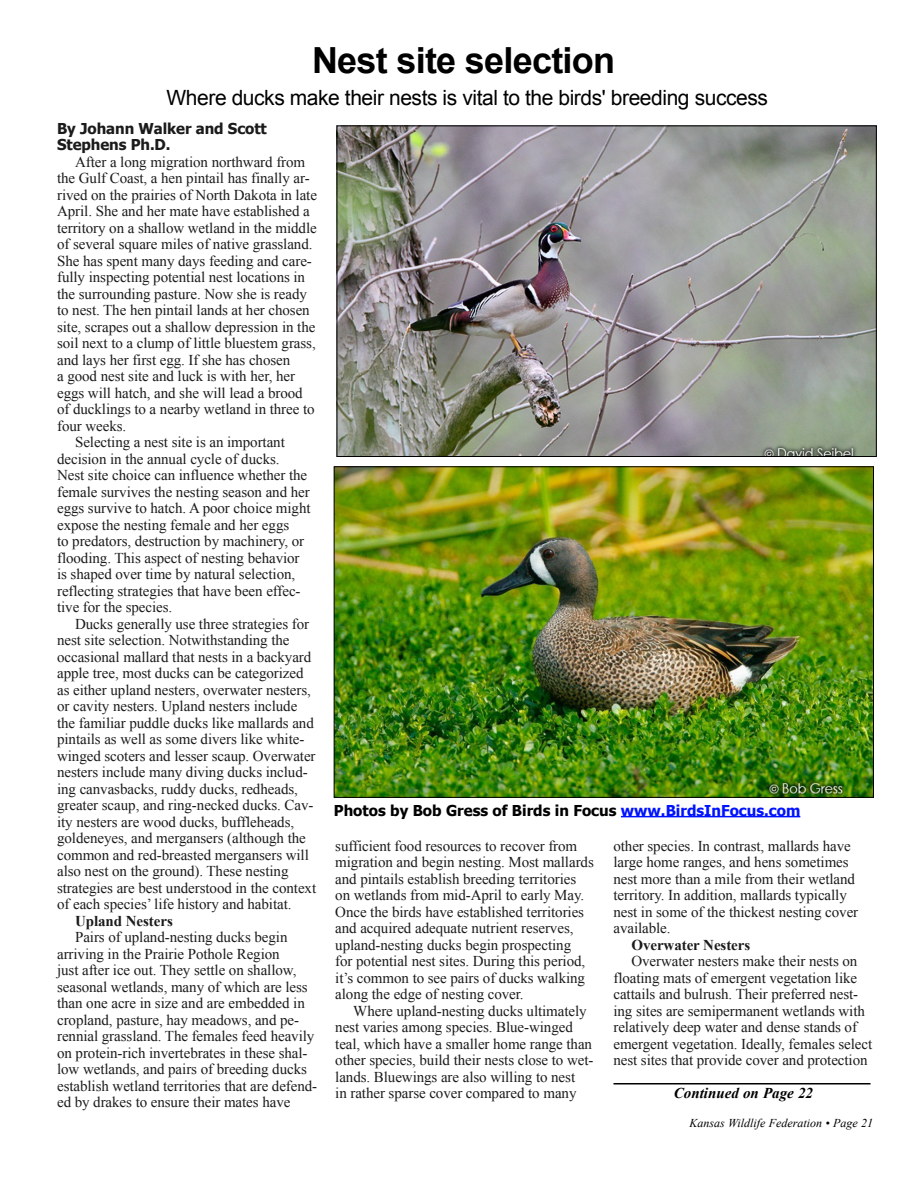
<style>
.page{position:relative;width:918px;height:1188px;background:#fff}
.page>*{position:absolute;margin:0;border:0;box-sizing:border-box;transform-origin:0 0}
.t1{font:700 36px "Arial";letter-spacing:-.02em;color:#000}
.t2{font:21px "Arial";letter-spacing:-.02em;color:#000}
.t3{font:15px/16.5px "Times New Roman";letter-spacing:-.005em;color:#1b1b1b}
.t4{font:700 15px "Tahoma";color:#000}
.t5{font:700 15px/16.5px "Tahoma";letter-spacing:-.005em;color:#1b1b1b}
.t6{font:700 15px "Times New Roman";letter-spacing:-.005em;color:#1b1b1b}
.t7{font:italic 700 15px "Times New Roman";color:#000}
.t8{font:italic 12px "Times New Roman";color:#000}
.s1{color:#0013fe}
</style>
<div class="page">
<img style="left:339px;top:128px;width:536px;height:327px">
<img style="left:336px;top:468px;width:536px;height:328px">
<hr style="left:621px;top:816px;width:179px;height:1px;background:#0013fe">
<hr style="left:614px;top:1083px;width:257px;height:1px;background:#000">
<h1 class="t1" style="left:312px;top:36px;width:305px">Nest site selection</h1>
<h2 class="t2" style="left:167px;top:84px;width:603px">Where ducks make their nests is vital to the birds' breeding success</h2>
<p class="t5" style="left:57px;top:119px;width:211px">By Johann Walker and Scott<br>Stephens Ph.D.</p>
<p class="t3" style="left:75px;top:153px;width:232px">After a long migration northward from</p>
<p class="t3" style="left:57px;top:170px;width:254px">the Gulf Coast, a hen pintail has finally ar-</p>
<p class="t3" style="left:57px;top:186px;width:261px">rived on the prairies of North Dakota in late</p>
<p class="t3" style="left:57px;top:203px;width:254px">April. She and her mate have established a</p>
<p class="t3" style="left:57px;top:219px;width:261px">territory on a shallow wetland in the middle</p>
<p class="t3" style="left:57px;top:236px;width:257px">of several square miles of native grassland.</p>
<p class="t3" style="left:57px;top:252px;width:256px">She has spent many days feeding and care-</p>
<p class="t3" style="left:57px;top:269px;width:250px">fully inspecting potential nest locations in</p>
<p class="t3" style="left:57px;top:285px;width:251px">the surrounding pasture. Now she is ready</p>
<p class="t3" style="left:57px;top:302px;width:254px">to nest. The hen pintail lands at her chosen</p>
<p class="t3" style="left:57px;top:318px;width:260px">site, scrapes out a shallow depression in the</p>
<p class="t3" style="left:57px;top:335px;width:260px">soil next to a clump of little bluestem grass,</p>
<p class="t3" style="left:57px;top:351px;width:235px">and lays her first egg. If she has chosen</p>
<p class="t3" style="left:57px;top:368px;width:239px">a good nest site and luck is with her, her</p>
<p class="t3" style="left:57px;top:384px;width:247px">eggs will hatch, and she will lead a brood</p>
<p class="t3" style="left:57px;top:401px;width:259px">of ducklings to a nearby wetland in three to</p>
<p class="t3" style="left:57px;top:417px;width:71px">four weeks.</p>
<p class="t3" style="left:75px;top:434px;width:211px">Selecting a nest site is an important</p>
<p class="t3" style="left:57px;top:450px;width:224px">decision in the annual cycle of ducks.</p>
<p class="t3" style="left:57px;top:467px;width:252px">Nest site choice can influence whether the</p>
<p class="t3" style="left:57px;top:483px;width:254px">female survives the nesting season and her</p>
<p class="t3" style="left:57px;top:500px;width:255px">eggs survive to hatch. A poor choice might</p>
<p class="t3" style="left:57px;top:516px;width:234px">expose the nesting female and her eggs</p>
<p class="t3" style="left:57px;top:533px;width:249px">to predators, destruction by machinery, or</p>
<p class="t3" style="left:57px;top:549px;width:244px">flooding. This aspect of nesting behavior</p>
<p class="t3" style="left:57px;top:566px;width:240px">is shaped over time by natural selection,</p>
<p class="t3" style="left:57px;top:582px;width:245px">reflecting strategies that have been effec-</p>
<p class="t3" style="left:57px;top:599px;width:117px">tive for the species.</p>
<p class="t3" style="left:75px;top:615px;width:236px">Ducks generally use three strategies for</p>
<p class="t3" style="left:57px;top:632px;width:234px">nest site selection. Notwithstanding the</p>
<p class="t3" style="left:57px;top:648px;width:256px">occasional mallard that nests in a backyard</p>
<p class="t3" style="left:57px;top:665px;width:248px">apple tree, most ducks can be categorized</p>
<p class="t3" style="left:57px;top:681px;width:255px">as either upland nesters, overwater nesters,</p>
<p class="t3" style="left:57px;top:698px;width:242px">or cavity nesters. Upland nesters include</p>
<p class="t3" style="left:57px;top:714px;width:258px">the familiar puddle ducks like mallards and</p>
<p class="t3" style="left:57px;top:731px;width:249px">pintails as well as some divers like white-</p>
<p class="t3" style="left:57px;top:747px;width:260px">winged scoters and lesser scaup. Overwater</p>
<p class="t3" style="left:57px;top:764px;width:252px">nesters include many diving ducks includ-</p>
<p class="t3" style="left:57px;top:780px;width:242px">ing canvasbacks, ruddy ducks, redheads,</p>
<p class="t3" style="left:57px;top:797px;width:258px">greater scaup, and ring-necked ducks. Cav-</p>
<p class="t3" style="left:57px;top:813px;width:239px">ity nesters are wood ducks, buffleheads,</p>
<p class="t3" style="left:57px;top:830px;width:250px">goldeneyes, and mergansers (although the</p>
<p class="t3" style="left:57px;top:846px;width:253px">common and red-breasted mergansers will</p>
<p class="t3" style="left:57px;top:863px;width:233px">also nest on the ground). These nesting</p>
<p class="t3" style="left:57px;top:879px;width:261px">strategies are best understood in the context</p>
<p class="t3" style="left:57px;top:896px;width:236px">of each species’ life history and habitat.</p>
<p class="t6" style="left:75px;top:911px;width:99px">Upland Nesters</p>
<p class="t3" style="left:57px;top:929px;width:262px;text-indent:18px">Pairs of upland-nesting ducks begin arriving in the Prairie Pothole Region<br>just after ice out. They settle on shallow, seasonal wetlands, many of which are less than one acre in size and are embedded in cropland, pasture, hay meadows, and pe&shy;rennial grassland. The females feed heavily on protein-rich invertebrates in these shal&shy;low wetlands, and pairs of breeding ducks establish wetland territories that are defend&shy;ed by drakes to ensure their mates have</p>
<p class="t4" style="left:334px;top:800px;width:468px">Photos by Bob Gress of Birds in Focus <span class="s1">www.BirdsInFocus.com</span></p>
<p class="t3" style="left:335px;top:837px;width:260px">sufficient food resources to recover from migration and begin nesting. Most mallards and pintails establish breeding territories on wetlands from mid-April to early May.<br>Once the birds have established territories and acquired adequate nutrient reserves, upland-nesting ducks begin prospecting<br>for potential nest sites. During this period, it’s common to see pairs of ducks walking along the edge of nesting cover.</p>
<p class="t3" style="left:335px;top:1002px;width:260px;text-indent:18px">Where upland-nesting ducks ultimately nest varies among species. Blue-winged teal, which have a smaller home range than other species, build their nests close to wet&shy;lands. Bluewings are also willing to nest<br>in rather sparse cover compared to many</p>
<p class="t3" style="left:613px;top:837px;width:246px">other species. In contrast, mallards have large home ranges, and hens sometimes nest more than a mile from their wetland territory. In addition, mallards typically nest in some of the thickest nesting cover available.</p>
<p class="t6" style="left:631px;top:934px;width:120px">Overwater Nesters</p>
<p class="t3" style="left:613px;top:953px;width:260px;text-indent:18px">Overwater nesters make their nests on floating mats of emergent vegetation like cattails and bulrush. Their preferred nest&shy;ing sites are semipermanent wetlands with relatively deep water and dense stands of emergent vegetation. Ideally, females select nest sites that provide cover and protection</p>
<p class="t7" style="left:674px;top:1083px;width:141px">Continued on Page 22</p>
<p class="t8" style="left:690px;top:1115px;width:185px">Kansas Wildlife Federation • Page 21</p>
</div>
